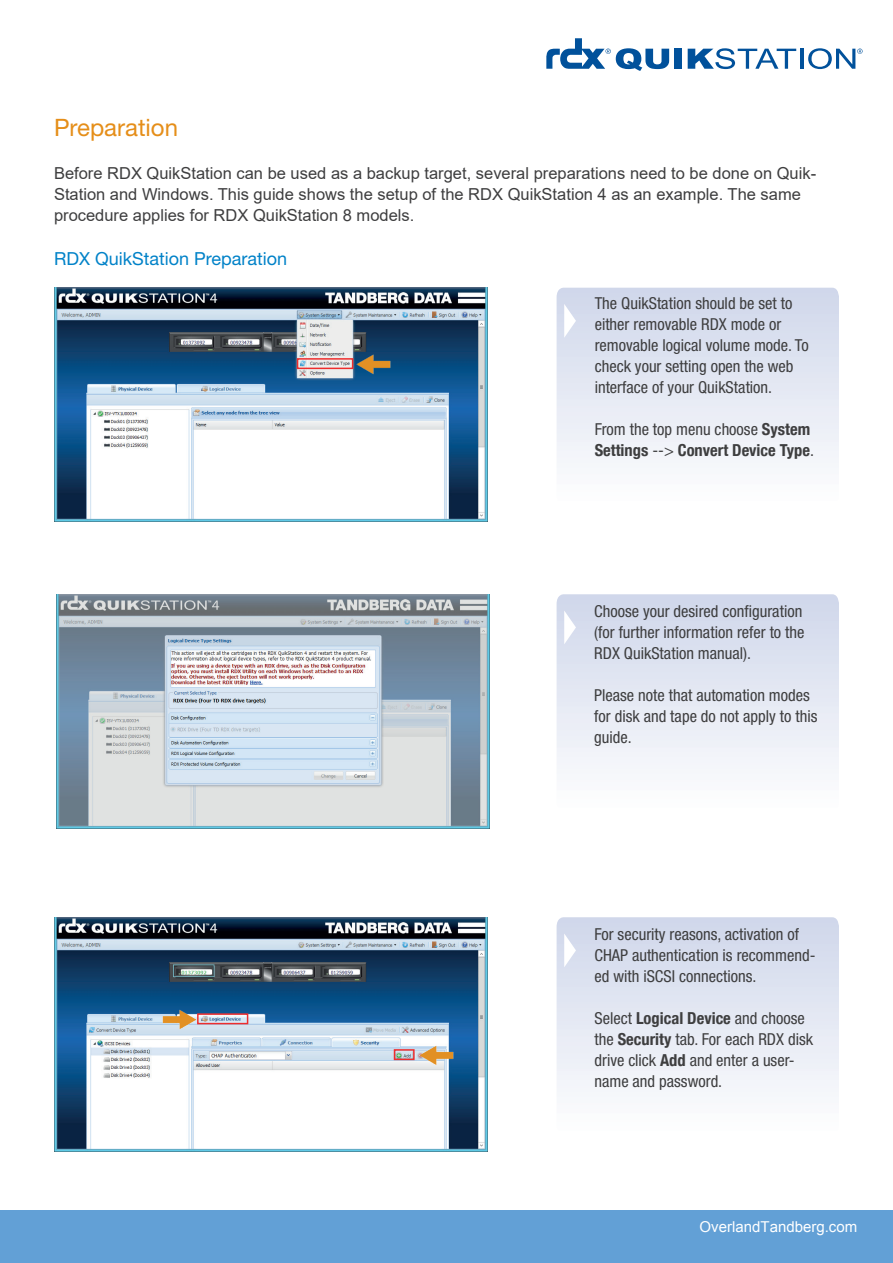
<style>
.page{position:relative;width:893px;height:1263px;background:#fff}
.page>*{position:absolute;margin:0;border:0;box-sizing:border-box;transform-origin:0 0}
.t1{font:24px "Helvetica Neue LT Std";color:#e58e19}
.t2{font:18px "Helvetica Neue LT Std";color:#0082c8}
.t3{font:condensed 16.5px/21px "Helvetica Neue LT Std";color:#3e3e3f}
.t4{font:16.5px/21.3px "Arial";color:#3e3e3f}
.t5{font:700 condensed 16.5px "Helvetica Neue LT Com";color:#3e3e3f}
.t6{font:15px "Arial";color:#fff}
.s1{font-family:"Helvetica Neue LT Com";font-weight:700}
.s2{font-family:"Helvetica Neue LT Std";font-weight:400}
</style>
<div class="page">
<div style="left:0;top:1209px;width:893px;height:54px;background:#62a0d6"></div>
<svg style="left:546px;top:38px;width:123px;height:33px"></svg>
<div style="left:674px;top:49px;width:8px;height:20px;background:#01519b"></div>
<svg style="left:688px;top:48px;width:108px;height:21px"></svg>
<hr style="left:800px;top:49px;width:3px;height:20px;background:#01519b">
<svg style="left:808px;top:48px;width:54px;height:21px"></svg>
<svg style="left:557px;top:594px;width:282px;height:175px;background:#e1e6f2"></svg>
<svg style="left:564px;top:610px;width:12px;height:34px"></svg>
<img style="left:54px;top:288px;width:434px;height:234px">
<img style="left:355px;top:354px;width:36px;height:21px">
<svg style="left:557px;top:288px;width:282px;height:175px;background:#e1e6f2"></svg>
<svg style="left:564px;top:304px;width:12px;height:34px"></svg>
<img style="left:56px;top:594px;width:434px;height:234px">
<img style="left:54px;top:917px;width:434px;height:234px">
<svg style="left:557px;top:917px;width:282px;height:175px;background:#e1e6f2"></svg>
<svg style="left:564px;top:933px;width:12px;height:34px"></svg>
<img style="left:418px;top:1044px;width:36px;height:22px">
<img style="left:161px;top:1009px;width:36px;height:21px">
<div style="left:297px;top:358px;width:56px;height:11px;border:2px solid #ee2d2d"></div>
<div style="left:197px;top:1013px;width:51px;height:11px;border:2px solid #ee2d2d"></div>
<div style="left:394px;top:1049px;width:21px;height:11px;border:2px solid #ee2d2d"></div>
<h1 class="t1" style="left:54px;top:113px;width:126px">Preparation</h1>
<p class="t4" style="left:54px;top:162px;width:764px">Before RDX QuikStation can be used as a backup target, several preparations need to be done on Quik-<br>Station and Windows. This guide shows the setup of the RDX QuikStation 4 as an example. The same procedure applies for RDX QuikStation 8 models.</p>
<p class="t2" style="left:54px;top:247px;width:235px">RDX QuikStation Preparation</p>
<p class="t3" style="left:595px;top:293px;width:216px">The QuikStation should be set to either removable RDX mode or removable logical volume mode. To check your setting open the web interface of your QuikStation.</p>
<p class="t3" style="left:595px;top:419px;width:217px">From the top menu choose <span class="s1">System</span></p>
<p class="t5" style="left:595px;top:441px;width:221px">Settings <span class="s2">--&gt;</span> Convert Device Type<span class="s2">.</span></p>
<p class="t3" style="left:594px;top:600px;width:212px">Choose your desired configuration (for further information refer to the<br>RDX QuikStation manual).</p>
<p class="t3" style="left:594px;top:684px;width:225px">Please note that automation modes for disk and tape do not apply to this guide.</p>
<p class="t3" style="left:594px;top:923px;width:222px">For security reasons, activation of<br>CHAP authentication is recommend&shy;ed with iSCSI connections.</p>
<p class="t3" style="left:594px;top:1007px;width:220px">Select <span class="s1">Logical Device</span> and choose the <span class="s1">Security</span> tab. For each RDX disk drive click <span class="s1">Add</span> and enter a user&shy;name and password.</p>
<p class="t6" style="left:700px;top:1216px;width:159px">OverlandTandberg.com</p>
</div>
